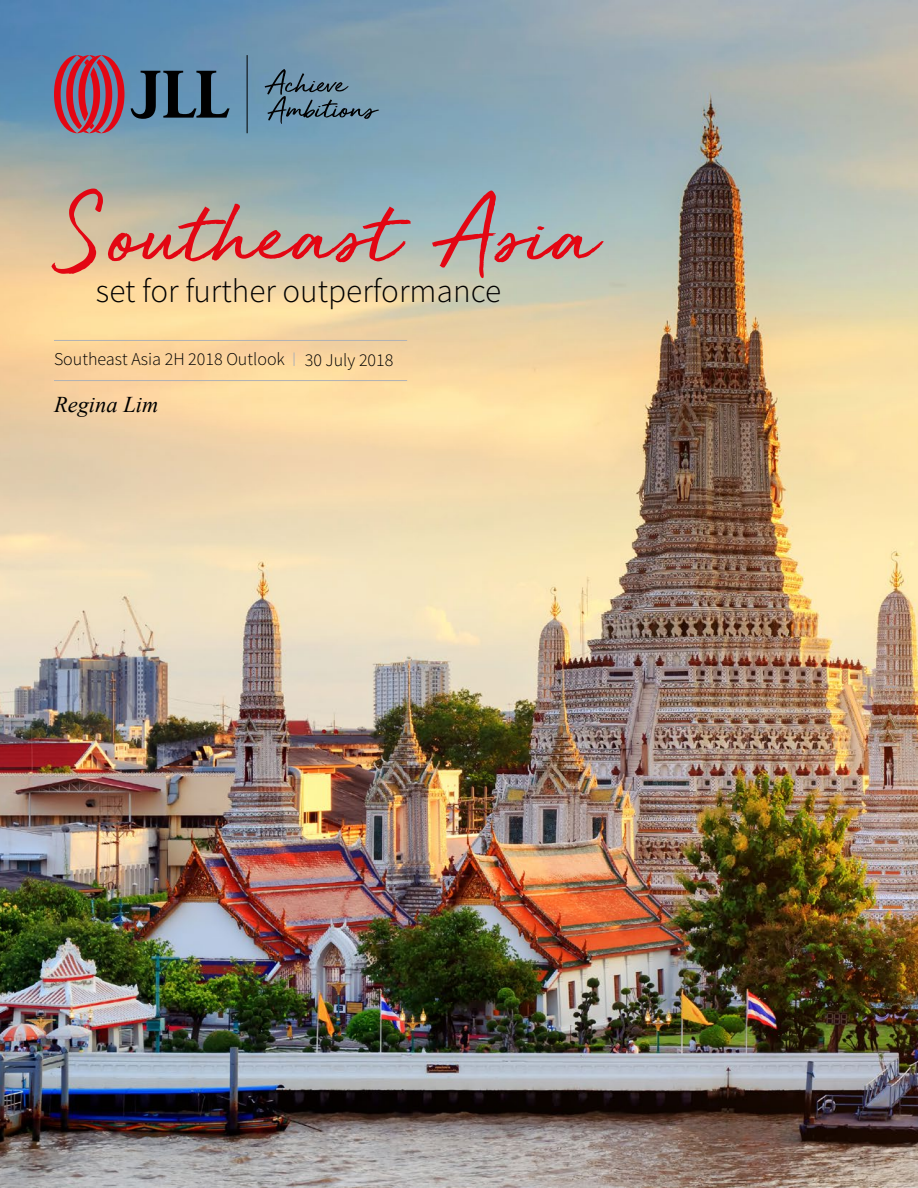
<style>
.page{position:relative;width:918px;height:1188px;background:#fff}
.page>*{position:absolute;margin:0;border:0;box-sizing:border-box;transform-origin:0 0}
.t1{font:99.9px "JLL Hand";color:#e30613}
.t2{font:300 33.15px "Source Sans Pro";color:#000}
.t3{font:italic 22.5px "Times New Roman";color:#000}
.t4{font:300 18px "Source Sans Pro";color:#000}
</style>
<div class="page">
<img style="left:0;top:0;width:918px;height:1187px">
<hr style="left:54px;top:380px;width:353px;height:1px;background:#b1b2b4">
<hr style="left:54px;top:340px;width:353px;height:1px;background:#b1b2b4">
<svg style="left:265px;top:69px;width:114px;height:55px;background:#66869b"></svg>
<svg style="left:54px;top:55px;width:70px;height:78px;background:#a24a62"></svg>
<svg style="left:131px;top:71px;width:99px;height:48px;background:#405e74"></svg>
<hr style="left:247px;top:55px;width:1px;height:78px;background:#000">
<svg style="left:294px;top:352px;width:1px;height:14px"></svg>
<p class="t1" style="left:58px;top:162px;width:540px">Southeast Asia</p>
<p class="t2" style="left:96px;top:271px;width:407px">set for further outperformance</p>
<p class="t4" style="left:54px;top:348px;width:233px">Southeast Asia 2H 2018 Outlook</p>
<p class="t3" style="left:54px;top:389px;width:106px">Regina Lim</p>
<p class="t4" style="left:305px;top:349px;width:90px">30 July 2018</p>
</div>
